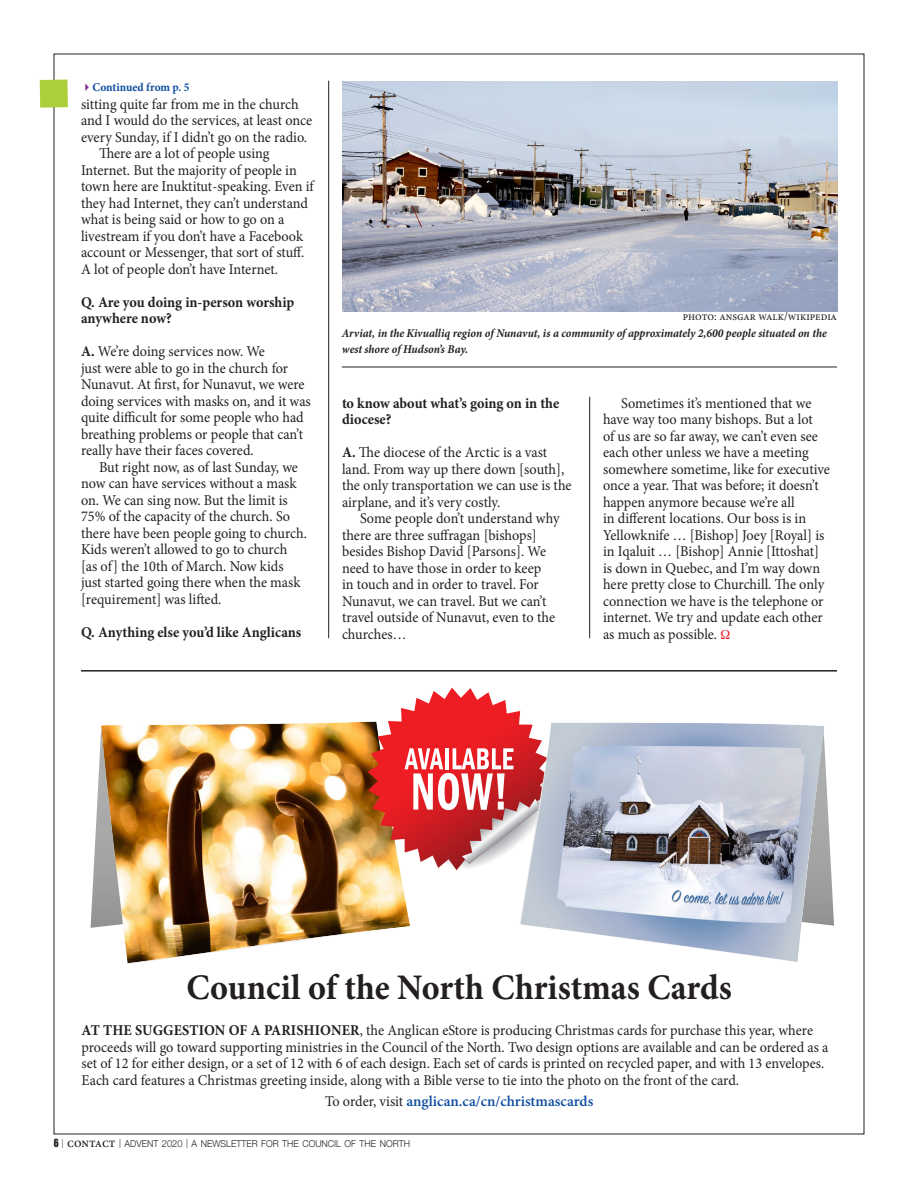
<style>
.page{position:relative;width:918px;height:1188px;background:#fff}
.page>*{position:absolute;margin:0;border:0;box-sizing:border-box;transform-origin:0 0}
.Head__24_pt_bold{font:700 36px "Minion Pro";color:#231f20;scale:.95 1}
.Body{font:15px/16.5px "Minion Pro";letter-spacing:-.005em;color:#231f20;scale:.95 1}
.Body__no_indent{font:15px/16.5px "Minion Pro";letter-spacing:-.005em;color:#231f20;scale:.95 1}
.Body__no_indent-2{font:700 15px/16.5px "Minion Pro";color:#231f20;scale:.95 1}
.Body__no_indent-3{font:600 15px "Minion Pro";color:#0d4da1}
.cutline{font:italic 700 12px/16.5px "Minion Pro";letter-spacing:-.005em;color:#231f20;scale:.95 1}
.photo_credit{font:12px "Minion Pro";color:#231f20;scale:.95 1}
.Body__no_indent-4{font:700 12px "Minion Pro";letter-spacing:-.005em;color:#0d4da1;scale:.95 1}
.t1{font:300 9.45px "Helvetica Neue";color:#231f20;scale:.95 1}
.s1{color:#7f3896}
.s2{font-weight:700}
.s3{font-weight:400;color:#231f20}
.s4{font-family:"Helvetica Inserat";font-weight:400;font-size:10.5px}
.s5{font-family:"Minion Pro";font-weight:500;font-size:13.5px}
.s6{font-size:9.75px}
</style>
<div class="page">
<img style="left:91px;top:721px;width:319px;height:243px">
<svg style="left:368px;top:688px;width:153px;height:182px"></svg>
<hr style="left:342px;top:367px;width:495px;height:1px;background:#231f20">
<hr style="left:328px;top:81px;width:1px;height:557px;background:#231f20">
<hr style="left:589px;top:397px;width:1px;height:241px;background:#231f20">
<svg style="left:40px;top:80px;width:28px;height:28px"></svg>
<img style="left:520px;top:714px;width:314px;height:248px">
<hr style="left:81px;top:670px;width:756px;height:2px;background:#231f20">
<img style="left:342px;top:81px;width:495px;height:231px">
<p class="Body__no_indent-4" style="left:81px;top:79px;width:116px"><span class="s1">✔</span>Continued from p. 5</p>
<p class="Body" style="left:81px;top:96px;width:245px">sitting quite far from me in the church and I would do the services, at least once every Sunday, if I didn’t go on the radio.</p>
<p class="Body" style="left:81px;top:145px;width:247px;text-indent:18px">There are a lot of people using Internet. But the majority of people in town here are Inuktitut-speaking. Even if they had Internet, they can’t understand what is being said or how to go on a livestream if you don’t have a Facebook account or Messenger, that sort of stuff.<br>A lot of people don’t have Internet.</p>
<p class="Body__no_indent-2" style="left:81px;top:293px;width:226px">Q. Are you doing in-person worship anywhere now?</p>
<p class="Body__no_indent" style="left:81px;top:343px;width:243px"><span class="s2">A.</span> We’re doing services now. We<br>just were able to go in the church for Nunavut. At first, for Nunavut, we were doing services with masks on, and it was quite difficult for some people who had breathing problems or people that can’t really have their faces covered.</p>
<p class="Body" style="left:81px;top:459px;width:239px;text-indent:18px">But right now, as of last Sunday, we now can have services without a mask on. We can sing now. But the limit is 75% of the capacity of the church. So there have been people going to church.<br>Kids weren’t allowed to go to church [as of] the 10th of March. Now kids just started going there when the mask [requirement] was lifted.</p>
<p class="Body__no_indent-2" style="left:81px;top:623px;width:234px">Q. Anything else you’d like Anglicans</p>
<p class="photo_credit" style="left:683px;top:308px;width:164px">photo: ansgar walk/wikipedia</p>
<p class="cutline" style="left:342px;top:325px;width:512px">Arviat, in the Kivualliq region of Nunavut, is a community of approximately 2,600 people situated on the west shore of Hudson’s Bay.</p>
<p class="Body__no_indent-2" style="left:342px;top:394px;width:230px">to know about what’s going on in the diocese?</p>
<p class="Body__no_indent" style="left:342px;top:444px;width:243px"><span class="s2">A.</span> The diocese of the Arctic is a vast land. From way up there down [south], the only transportation we can use is the airplane, and it’s very costly.</p>
<p class="Body" style="left:342px;top:510px;width:231px;text-indent:18px">Some people don’t understand why there are three suffragan [bishops] besides Bishop David [Parsons]. We need to have those in order to keep<br>in touch and in order to travel. For<br>Nunavut, we can travel. But we can’t travel outside of Nunavut, even to the churches…</p>
<p class="Body" style="left:603px;top:395px;width:240px;text-indent:18px">Sometimes it’s mentioned that we have way too many bishops. But a lot<br>of us are so far away, we can’t even see each other unless we have a meeting somewhere sometime, like for executive once a year. That was before; it doesn’t happen anymore because we’re all<br>in different locations. Our boss is in Yellowknife … [Bishop] Joey [Royal] is in Iqaluit … [Bishop] Annie [Ittoshat] is down in Quebec, and I’m way down here pretty close to Churchill. The only connection we have is the telephone or internet. We try and update each other as much as possible.</p>
<p class="Head__24_pt_bold" style="left:186px;top:962px;width:576px">Council of the North Christmas Cards</p>
<p class="Body__no_indent" style="left:81px;top:1022px;width:788px"><span class="s2">AT THE SUGGESTION OF A PARISHIONER</span>, the Anglican eStore is producing Christmas cards for purchase this year, where proceeds will go toward supporting ministries in the Council of the North. Two design options are available and can be ordered as a set of 12 for either design, or a set of 12 with 6 of each design. Each set of cards is printed on recycled paper, and with 13 envelopes.<br>Each card features a Christmas greeting inside, along with a Bible verse to tie into the photo on the front of the card.</p>
<p class="Body__no_indent-3" style="left:325px;top:1090px;width:270px"><span class="s3">To order, visit</span> anglican.ca/cn/christmascards</p>
<p class="t1" style="left:54px;top:1136px;width:377px"><span class="s4">6</span> <sup>|</sup> <span class="s5">contact</span> <sup>|</sup> ADVENT <span class="s6">2020</span> <sup>|</sup> A NEWSLETTER FOR THE COUNCIL OF THE NORTH</p>
</div>
